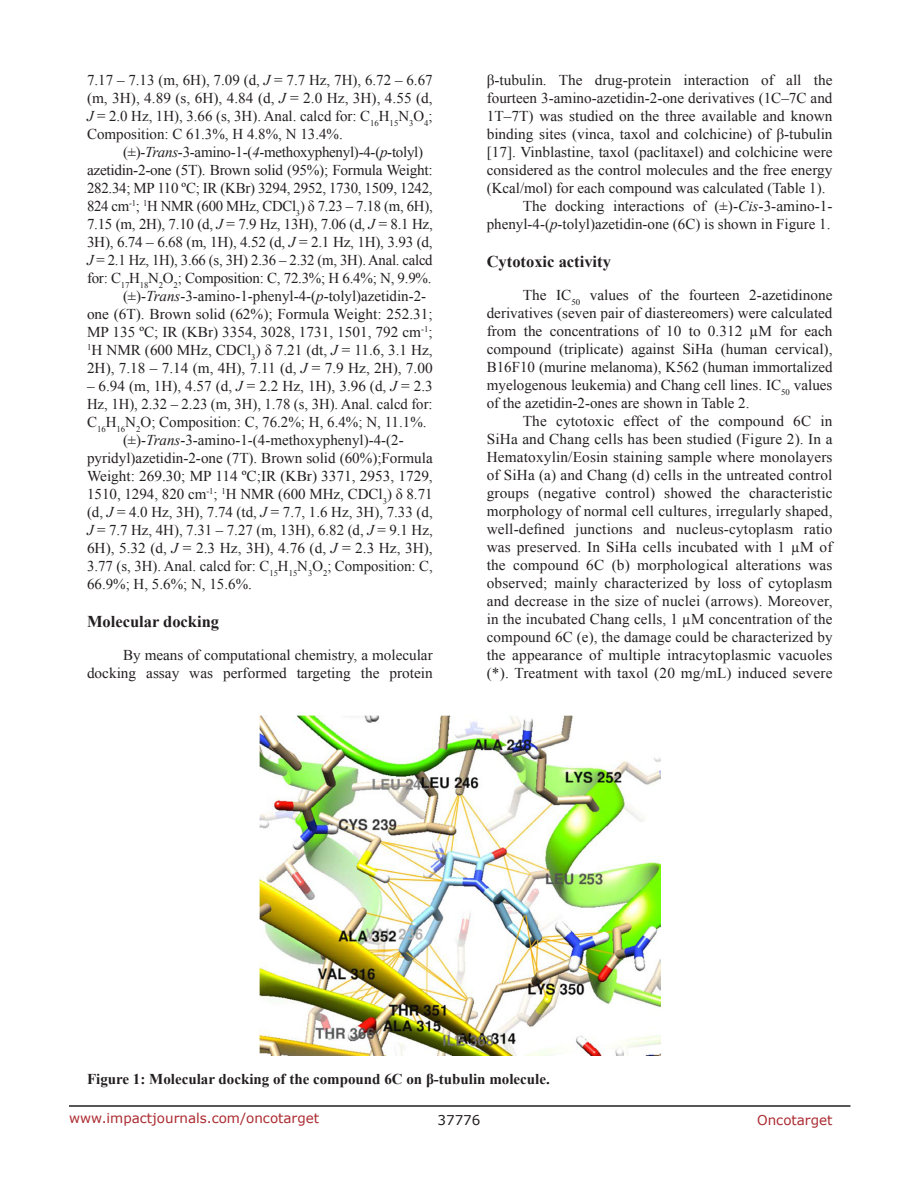
<style>
.page{position:relative;width:918px;height:1188px;background:#fff}
.page>*{position:absolute;margin:0;border:0;box-sizing:border-box;transform-origin:0 0}
.SubHeading_middle{font:700 16.5px "Times New Roman";color:#231f20}
.BodyText{font:15px/18px "Times New Roman";color:#231f20;text-align:justify}
.BodyText-2{font:15px/18px "Times New Roman";letter-spacing:-.02em;color:#231f20}
.FigureText{font:700 15px "Times New Roman";color:#231f20}
.t1{font:13.5px "Verdana";color:#ac2b31}
.t2{font:13.5px "Verdana";color:#231f20}
.s1{font-style:italic}
</style>
<div class="page">
<hr style="left:69px;top:1105px;width:781px;height:2px;background:#231f20">
<img style="left:259px;top:716px;width:401px;height:340px">
<p class="BodyText" style="left:87px;top:71px;width:347px">7.17 – 7.13 (m, 6H), 7.09 (d, <span class="s1">J</span> = 7.7 Hz, 7H), 6.72 – 6.67 (m, 3H), 4.89 (s, 6H), 4.84 (d, <span class="s1">J</span> = 2.0 Hz, 3H), 4.55 (d, <span class="s1">J</span> = 2.0 Hz, 1H), 3.66 (s, 3H). Anal. calcd for: C<sub>16</sub>H<sub>15</sub>N<sub>3</sub>O<sub>4</sub>; Composition: C 61.3%, H 4.8%, N 13.4%.</p>
<p class="BodyText-2" style="left:87px;top:143px;width:347px;text-indent:36px">(±)-<span class="s1">Trans</span>-3-amino-1-(<span class="s1">4</span>-methoxyphenyl)-4-(<span class="s1">p</span>-tolyl) azetidin-2-one (5T). Brown solid (95%); Formula Weight:<br>282.34; MP 110 ºC; IR (KBr) 3294, 2952, 1730, 1509, 1242, 824 cm<sup>-1</sup>; <sup>1</sup>H NMR (600 MHz, CDCl<sub>3</sub>) δ 7.23 – 7.18 (m, 6H), 7.15 (m, 2H), 7.10 (d, <span class="s1">J</span> = 7.9 Hz, 13H), 7.06 (d, <span class="s1">J</span> = 8.1 Hz, 3H), 6.74 – 6.68 (m, 1H), 4.52 (d, <span class="s1">J</span> = 2.1 Hz, 1H), 3.93 (d, <span class="s1">J</span> = 2.1 Hz, 1H), 3.66 (s, 3H) 2.36 – 2.32 (m, 3H). Anal. calcd for: C<sub>17</sub>H<sub>18</sub>N<sub>2</sub>O<sub>2</sub>; Composition: C, 72.3%; H 6.4%; N, 9.9%.</p>
<p class="BodyText" style="left:87px;top:287px;width:347px;text-align:left;text-indent:36px">(±)-<span class="s1">Trans</span>-3-amino-1-phenyl-4-(<span class="s1">p</span>-tolyl)azetidin-2- one (6T). Brown solid (62%); Formula Weight: 252.31; MP 135 ºC; IR (KBr) 3354, 3028, 1731, 1501, 792 cm<sup>-1</sup>; <sup>1</sup>H NMR (600 MHz, CDCl<sub>3</sub>) δ 7.21 (dt, <span class="s1">J</span> = 11.6, 3.1 Hz, 2H), 7.18 – 7.14 (m, 4H), 7.11 (d, <span class="s1">J</span> = 7.9 Hz, 2H), 7.00</p>
<p class="BodyText" style="left:87px;top:377px;width:347px">– 6.94 (m, 1H), 4.57 (d, <span class="s1">J</span> = 2.2 Hz, 1H), 3.96 (d, <span class="s1">J</span> = 2.3<br>Hz, 1H), 2.32 – 2.23 (m, 3H), 1.78 (s, 3H). Anal. calcd for:<br>C<sub>16</sub>H<sub>16</sub>N<sub>2</sub>O; Composition: C, 76.2%; H, 6.4%; N, 11.1%.</p>
<p class="BodyText" style="left:87px;top:431px;width:347px;text-align:left;text-indent:36px">(±)-<span class="s1">Trans</span>-3-amino-1-(4-methoxyphenyl)-4-(2- pyridyl)azetidin-2-one (7T). Brown solid (60%);Formula Weight: 269.30; MP 114 ºC;IR (KBr) 3371, 2953, 1729, 1510, 1294, 820 cm<sup>-1</sup>; <sup>1</sup>H NMR (600 MHz, CDCl<sub>3</sub>) δ 8.71 (d, <span class="s1">J</span> = 4.0 Hz, 3H), 7.74 (td, <span class="s1">J</span> = 7.7, 1.6 Hz, 3H), 7.33 (d, <span class="s1">J</span> = 7.7 Hz, 4H), 7.31 – 7.27 (m, 13H), 6.82 (d, <span class="s1">J</span> = 9.1 Hz, 6H), 5.32 (d, <span class="s1">J</span> = 2.3 Hz, 3H), 4.76 (d, <span class="s1">J</span> = 2.3 Hz, 3H), 3.77 (s, 3H). Anal. calcd for: C<sub>15</sub>H<sub>15</sub>N<sub>3</sub>O<sub>2</sub>; Composition: C, 66.9%; H, 5.6%; N, 15.6%.</p>
<p class="SubHeading_middle" style="left:87px;top:610px;width:134px">Molecular docking</p>
<p class="BodyText" style="left:87px;top:646px;width:347px;text-align:right">By means of computational chemistry, a molecular docking assay was performed targeting the protein</p>
<p class="BodyText" style="left:487px;top:71px;width:347px">β-tubulin. The drug-protein interaction of all the fourteen 3-amino-azetidin-2-one derivatives (1C–7C and 1T–7T) was studied on the three available and known binding sites (vinca, taxol and colchicine) of β-tubulin [17]. Vinblastine, taxol (paclitaxel) and colchicine were considered as the control molecules and the free energy (Kcal/mol) for each compound was calculated (Table 1).</p>
<p class="BodyText" style="left:487px;top:197px;width:347px;text-align:right">The docking interactions of (±)-<span class="s1">Cis</span>-3-amino-1- phenyl-4-(<span class="s1">p</span>-tolyl)azetidin-one (6C) is shown in Figure 1.</p>
<p class="SubHeading_middle" style="left:487px;top:250px;width:126px">Cytotoxic activity</p>
<p class="BodyText" style="left:487px;top:286px;width:347px;text-indent:36px">The IC<sub>50</sub> values of the fourteen 2-azetidinone derivatives (seven pair of diastereomers) were calculated from the concentrations of 10 to 0.312 µM for each compound (triplicate) against SiHa (human cervical), B16F10 (murine melanoma), K562 (human immortalized myelogenous leukemia) and Chang cell lines. IC<sub>50</sub> values of the azetidin-2-ones are shown in Table 2.</p>
<p class="BodyText" style="left:487px;top:412px;width:347px;text-indent:36px">The cytotoxic effect of the compound 6C in SiHa and Chang cells has been studied (Figure 2). In a Hematoxylin/Eosin staining sample where monolayers of SiHa (a) and Chang (d) cells in the untreated control groups (negative control) showed the characteristic morphology of normal cell cultures, irregularly shaped, well-defined junctions and nucleus-cytoplasm ratio was preserved. In SiHa cells incubated with 1 µM of the compound 6C (b) morphological alterations was observed; mainly characterized by loss of cytoplasm and decrease in the size of nuclei (arrows). Moreover, in the incubated Chang cells, 1 µM concentration of the compound 6C (e), the damage could be characterized by the appearance of multiple intracytoplasmic vacuoles (*). Treatment with taxol (20 mg/mL) induced severe</p>
<p class="FigureText" style="left:87px;top:1069px;width:464px">Figure 1: Molecular docking of the compound 6C on β-tubulin molecule.</p>
<p class="t1" style="left:69px;top:1109px;width:252px">www.impactjournals.com/oncotarget</p>
<p class="t2" style="left:438px;top:1111px;width:44px">37776</p>
<p class="t1" style="left:757px;top:1111px;width:77px">Oncotarget</p>
</div>
